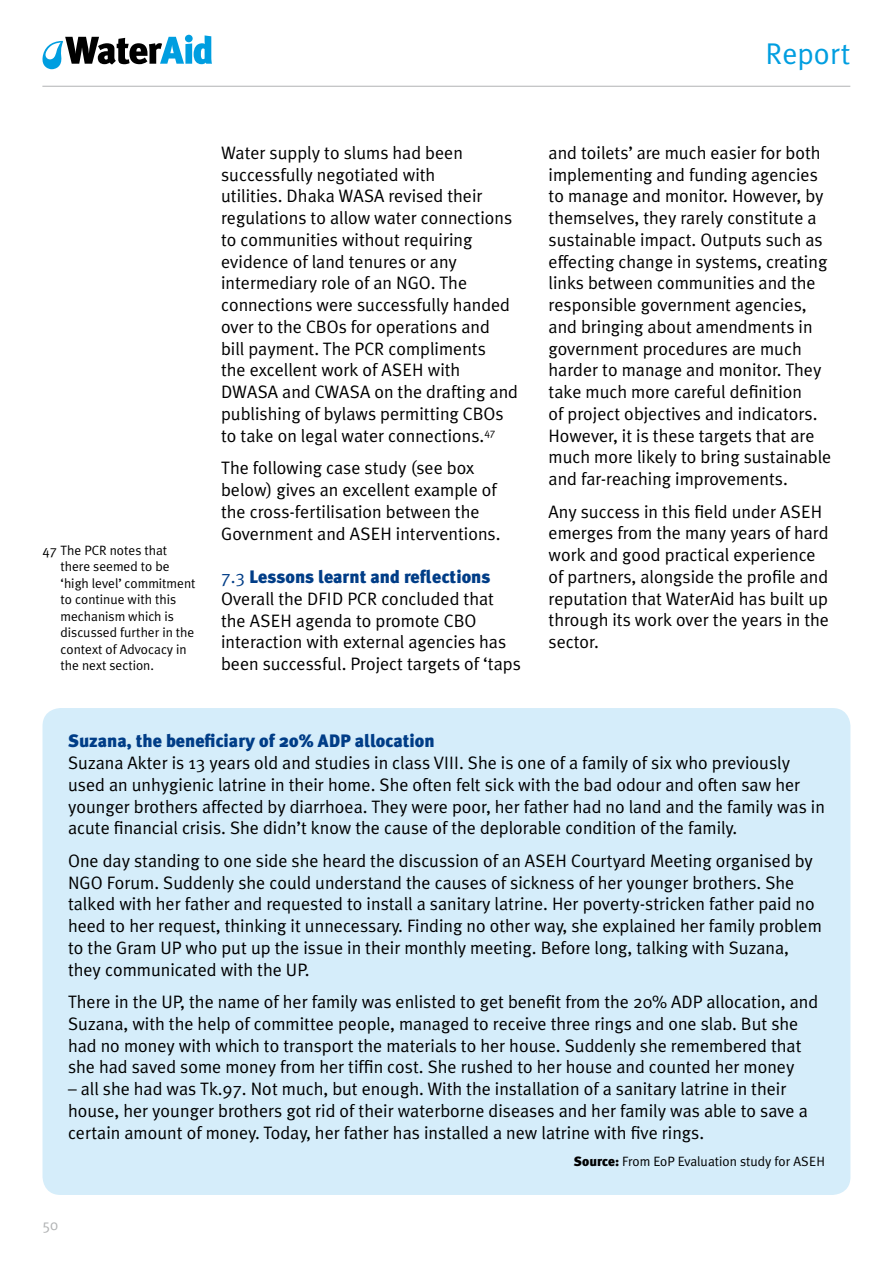
<style>
.page{position:relative;width:893px;height:1263px;background:#fff}
.page>*{position:absolute;margin:0;border:0;box-sizing:border-box;transform-origin:0 0}
.t1{font:30px "Meta Plus Normal";color:#009ee0}
.t2{font:18px/21.8px "Meta Plus Normal";color:#000}
.t3{font:900 18px "Meta Plus";color:#003d87}
.t4{font:15px "Meta Plus Normal";color:#b1b3b4}
.t5{font:13.5px/16.5px "Meta Plus Normal";color:#000}
.s1{font-family:"Meta Plus Normal";font-weight:400}
.s2{font-family:"Meta Plus";font-weight:900}
</style>
<div class="page">
<svg style="left:43px;top:35px;width:169px;height:34px"></svg>
<hr style="left:42px;top:86px;width:808px;height:1px;background:#b1b3b4">
<div style="left:43px;top:708px;width:807px;height:487px;background:#d5edfa;border-radius:18px"></div>
<h1 class="t1" style="left:766px;top:36px;width:86px">Report</h1>
<p class="t5" style="left:61px;top:541px;width:137px;text-indent:-18px">47 The PCR notes that there seemed to be ‘high level’ commitment to continue with this mechanism which is discussed further in the context of Advocacy in the next section.</p>
<p class="t2" style="left:221px;top:141px;width:298px">Water supply to slums had been successfully negotiated with<br>utilities. Dhaka WASA revised their regulations to allow water connections to communities without requiring evidence of land tenures or any intermediary role of an NGO. The connections were successfully handed over to the CBOs for operations and<br>bill payment. The PCR compliments<br>the excellent work of ASEH with DWASA and CWASA on the drafting and publishing of bylaws permitting CBOs to take on legal water connections.<sup>47</sup></p>
<p class="t2" style="left:221px;top:457px;width:281px">The following case study (see box below) gives an excellent example of the cross-fertilisation between the Government and ASEH interventions.</p>
<p class="t3" style="left:221px;top:566px;width:271px"><span class="s1">7.3</span> Lessons learnt and reflections</p>
<p class="t2" style="left:221px;top:587px;width:301px">Overall the DFID PCR concluded that the ASEH agenda to promote CBO interaction with external agencies has been successful. Project targets of ‘taps</p>
<p class="t2" style="left:549px;top:141px;width:284px">and toilets’ are much easier for both implementing and funding agencies to manage and monitor. However, by themselves, they rarely constitute a sustainable impact. Outputs such as effecting change in systems, creating links between communities and the responsible government agencies, and bringing about amendments in government procedures are much harder to manage and monitor. They take much more careful definition<br>of project objectives and indicators.<br>However, it is these targets that are much more likely to bring sustainable and far-reaching improvements.</p>
<p class="t2" style="left:549px;top:500px;width:282px">Any success in this field under ASEH emerges from the many years of hard work and good practical experience of partners, alongside the profile and reputation that WaterAid has built up through its work over the years in the sector.</p>
<p class="t3" style="left:68px;top:730px;width:368px">Suzana, the beneficiary of 20% ADP allocation</p>
<p class="t2" style="left:68px;top:752px;width:758px">Suzana Akter is 13 years old and studies in class VIII. She is one of a family of six who previously used an unhygienic latrine in their home. She often felt sick with the bad odour and often saw her younger brothers affected by diarrhoea. They were poor, her father had no land and the family was in acute financial crisis. She didn’t know the cause of the deplorable condition of the family.</p>
<p class="t2" style="left:68px;top:849px;width:755px">One day standing to one side she heard the discussion of an ASEH Courtyard Meeting organised by NGO Forum. Suddenly she could understand the causes of sickness of her younger brothers. She talked with her father and requested to install a sanitary latrine. Her poverty-stricken father paid no heed to her request, thinking it unnecessary. Finding no other way, she explained her family problem to the Gram UP who put up the issue in their monthly meeting. Before long, talking with Suzana, they communicated with the UP.</p>
<p class="t2" style="left:68px;top:991px;width:752px">There in the UP, the name of her family was enlisted to get benefit from the 20% ADP allocation, and Suzana, with the help of committee people, managed to receive three rings and one slab. But she had no money with which to transport the materials to her house. Suddenly she remembered that she had saved some money from her tiffin cost. She rushed to her house and counted her money</p>
<p class="t2" style="left:68px;top:1078px;width:741px">– all she had was Tk.97. Not much, but enough. With the installation of a sanitary latrine in their house, her younger brothers got rid of their waterborne diseases and her family was able to save a certain amount of money. Today, her father has installed a new latrine with five rings.</p>
<p class="t5" style="left:574px;top:1153px;width:252px"><span class="s2">Source:</span> From EoP Evaluation study for ASEH</p>
<p class="t4" style="left:42px;top:1216px;width:17px">50</p>
</div>
